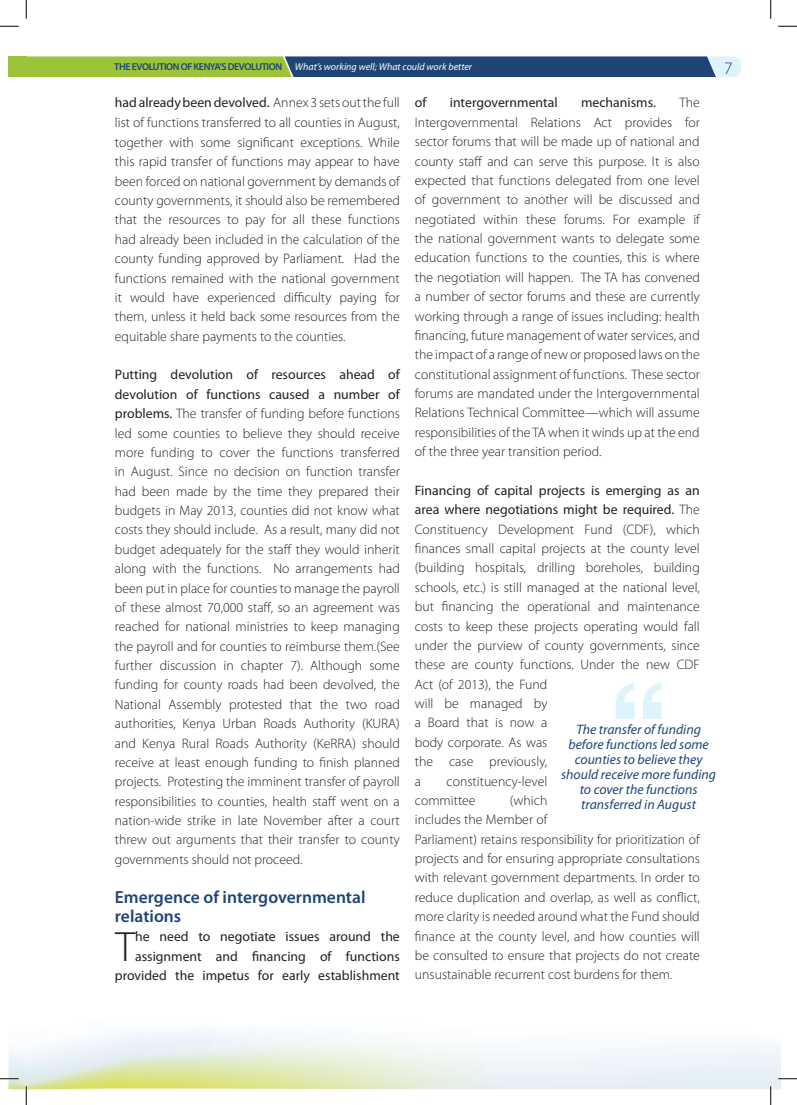
<style>
.page{position:relative;width:797px;height:1105px;background:#fff}
.page>*{position:absolute;margin:0;border:0;box-sizing:border-box;transform-origin:0 0}
.t1{font:300 42.5px "Myriad Pro";color:#231f20}
.t2{font:600 17.5px/19.4px "Myriad Pro";color:#1e4576}
.t3{font:300 17.5px "Myriad Pro";color:#1e4576}
.t4{font:300 13.75px/19.4px "Myriad Pro";color:#231f20;text-align:justify}
.t5{font:13.75px/19.4px "Myriad Pro";color:#231f20;text-align:right}
.t6{font:italic 13.75px/15px "Myriad Pro";color:#1e4576;text-align:center}
.t7{font:italic 10px "Myriad Pro";color:#fff}
.t8{font:600 10px "Myriad Pro";letter-spacing:-.04em;color:#1e4576}
.s1{font-weight:400}
</style>
<div class="page">
<svg style="left:27px;top:1030px;width:754px;height:59px"></svg>
<svg style="left:616px;top:682px;width:18px;height:37px"></svg>
<svg style="left:643px;top:683px;width:18px;height:36px"></svg>
<svg style="left:27px;top:56px;width:714px;height:21px;background:#587d69"></svg>
<div style="left:9px;top:56px;width:18px;height:21px;background:#9dc33b"></div>
<svg style="left:0;top:25px;width:19px;height:2px"></svg>
<svg style="left:778px;top:25px;width:19px;height:2px"></svg>
<svg style="left:778px;top:1078px;width:19px;height:1px"></svg>
<svg style="left:25px;top:0;width:2px;height:19px"></svg>
<svg style="left:0;top:1051px;width:27px;height:54px"></svg>
<svg style="left:770px;top:0;width:1px;height:19px"></svg>
<svg style="left:770px;top:1086px;width:1px;height:19px"></svg>
<p class="t8" style="left:114px;top:61px;width:169px">THE EVOLUTION OF KENYA’S DEVOLUTION</p>
<p class="t7" style="left:295px;top:61px;width:179px">What’s working well; What could work better</p>
<p class="t3" style="left:724px;top:57px;width:10px">7</p>
<p class="t4" style="left:115px;top:93px;width:286px"><span class="s1">had already been devolved.</span> Annex 3 sets out the full list of functions transferred to all counties in August, together with some significant exceptions. While this rapid transfer of functions may appear to have been forced on national government by demands of county governments, it should also be remembered that the resources to pay for all these functions had already been included in the calculation of the county funding approved by Parliament. Had the functions remained with the national government it would have experienced difficulty paying for them, unless it held back some resources from the equitable share payments to the counties.</p>
<p class="t4" style="left:115px;top:365px;width:286px"><span class="s1">Putting devolution of resources ahead of devolution of functions caused a number of problems.</span> The transfer of funding before functions led some counties to believe they should receive more funding to cover the functions transferred in August. Since no decision on function transfer had been made by the time they prepared their budgets in May 2013, counties did not know what costs they should include. As a result, many did not budget adequately for the staff they would inherit along with the functions. No arrangements had been put in place for counties to manage the payroll of these almost 70,000 staff, so an agreement was reached for national ministries to keep managing the payroll and for counties to reimburse them.(See further discussion in chapter 7). Although some funding for county roads had been devolved, the National Assembly protested that the two road authorities, Kenya Urban Roads Authority (KURA) and Kenya Rural Roads Authority (KeRRA) should receive at least enough funding to finish planned projects. Protesting the imminent transfer of payroll responsibilities to counties, health staff went on a nation-wide strike in late November after a court threw out arguments that their transfer to county governments should not proceed.</p>
<p class="t2" style="left:115px;top:887px;width:252px">Emergence of intergovernmental relations</p>
<h1 class="t1" style="left:115px;top:921px;width:21px">T</h1>
<p class="t5" style="left:115px;top:927px;width:286px">he need to negotiate issues around the assignment and financing of functions provided the impetus for early establishment</p>
<p class="t5" style="left:415px;top:93px;width:13px">of</p>
<p class="t5" style="left:450px;top:93px;width:109px">intergovernmental</p>
<p class="t5" style="left:581px;top:93px;width:76px">mechanisms.</p>
<p class="t4" style="left:415px;top:93px;width:286px;text-indent:264px">The Intergovernmental Relations Act provides for sector forums that will be made up of national and county staff and can serve this purpose. It is also expected that functions delegated from one level of government to another will be discussed and negotiated within these forums. For example if the national government wants to delegate some education functions to the counties, this is where the negotiation will happen. The TA has convened a number of sector forums and these are currently working through a range of issues including: health financing, future management of water services, and the impact of a range of new or proposed laws on the constitutional assignment of functions. These sector forums are mandated under the Intergovernmental Relations Technical Committee—which will assume responsibilities of the TA when it winds up at the end of the three year transition period.</p>
<p class="t4" style="left:415px;top:480px;width:286px;text-align:left"><span class="s1">Financing of capital projects is emerging as an area where negotiations might be required.</span> The Constituency Development Fund (CDF), which finances small capital projects at the county level (building hospitals, drilling boreholes, building schools, etc.) is still managed at the national level, but financing the operational and maintenance costs to keep these projects operating would fall under the purview of county governments, since these are county functions. Under the new CDF Act (of 2013), the Fund<br>will be managed by<br>a Board that is now a<br>body corporate. As was<br>the case previously,<br>a</p>
<p class="t6" style="left:561px;top:722px;width:156px">The transfer of funding before functions led some counties to believe they should receive more funding to cover the functions transferred in August</p>
<p class="t4" style="left:415px;top:771px;width:134px;text-indent:32px">constituency-level committee</p>
<p class="t4" style="left:415px;top:790px;width:286px;text-align:left;text-indent:95px">(which<br>includes the Member of<br>Parliament) retains responsibility for prioritization of projects and for ensuring appropriate consultations with relevant government departments. In order to reduce duplication and overlap, as well as conflict, more clarity is needed around what the Fund should finance at the county level, and how counties will be consulted to ensure that projects do not create unsustainable recurrent cost burdens for them.</p>
</div>
